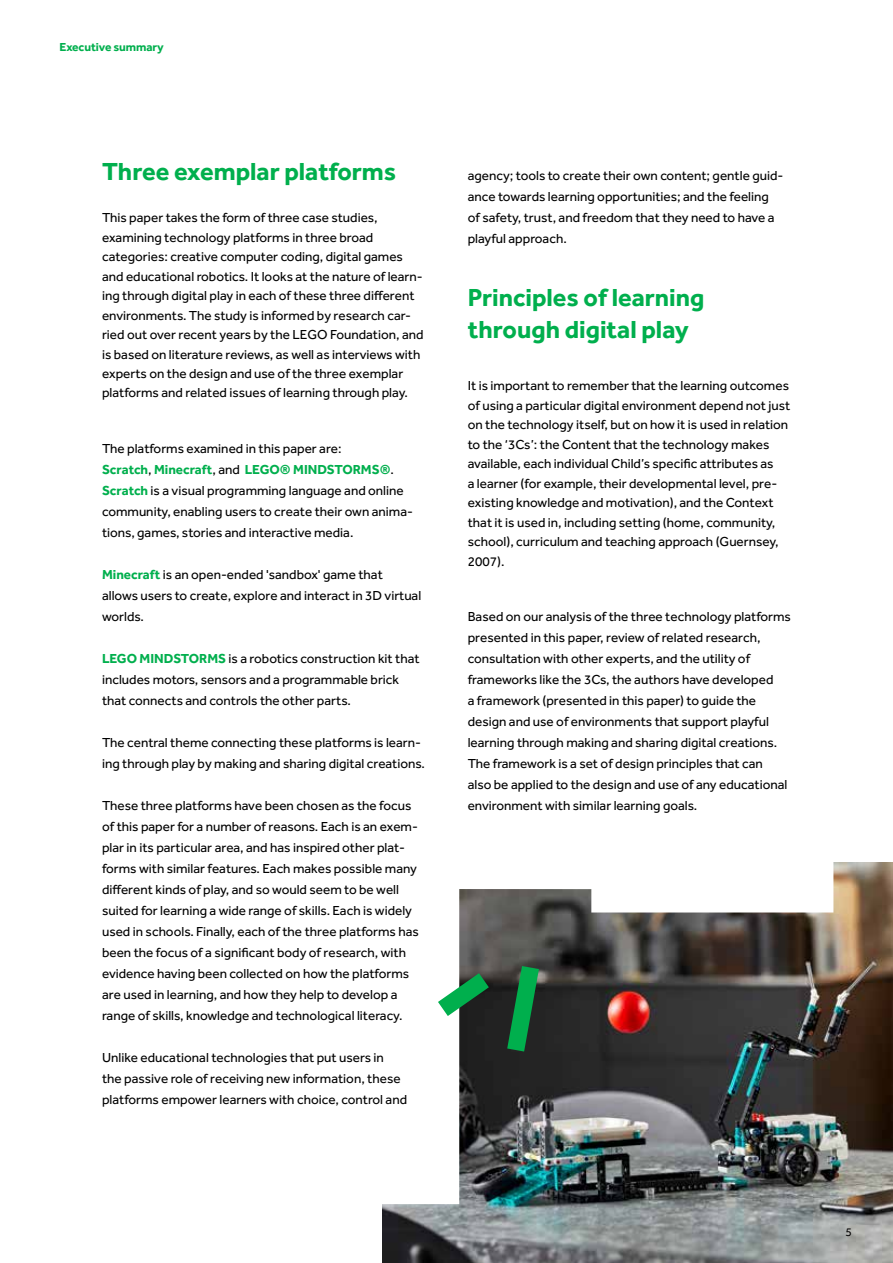
<style>
.page{position:relative;width:893px;height:1263px;background:#fff}
.page>*{position:absolute;margin:0;border:0;box-sizing:border-box;transform-origin:0 0}
.t1{font:700 25.5px/31.5px "Effra";color:#00af4d}
.t2{font:13.5px/21px "Effra";color:#000}
.t3{font:700 12px "Effra";letter-spacing:-.01em;color:#00af4d}
.t4{font:12px "Effra";color:#000}
.s1{font-weight:700;color:#00af4d}
</style>
<div class="page">
<img style="left:383px;top:1204px;width:510px;height:59px">
<img style="left:459px;top:862px;width:434px;height:342px">
<svg style="left:438px;top:947px;width:112px;height:123px"></svg>
<p class="t3" style="left:60px;top:40px;width:106px">Executive summary</p>
<h1 class="t1" style="left:102px;top:155px;width:296px">Three exemplar platforms</h1>
<p class="t2" style="left:102px;top:208px;width:323px;line-height:19.5px">This paper takes the form of three case studies, examining technology platforms in three broad categories: creative computer coding, digital games and educational robotics. It looks at the nature of learn&shy;ing through digital play in each of these three different environments. The study is informed by research car&shy;ried out over recent years by the LEGO Foundation, and is based on literature reviews, as well as interviews with experts on the design and use of the three exemplar platforms and related issues of learning through play.</p>
<p class="t2" style="left:102px;top:438px;width:312px">The platforms examined in this paper are:<br><span class="s1">Scratch</span>, <span class="s1">Minecraft</span>, and <span class="s1">LEGO® MINDSTORMS®</span>.<br><span class="s1">Scratch</span> is a visual programming language and online community, enabling users to create their own anima&shy;tions, games, stories and interactive media.</p>
<p class="t2" style="left:102px;top:564px;width:321px"><span class="s1">Minecraft</span> is an open-ended 'sandbox' game that allows users to create, explore and interact in 3D virtual worlds.</p>
<p class="t2" style="left:102px;top:648px;width:319px"><span class="s1">LEGO MINDSTORMS</span> is a robotics construction kit that includes motors, sensors and a programmable brick that connects and controls the other parts.</p>
<p class="t2" style="left:102px;top:732px;width:324px">The central theme connecting these platforms is learn&shy;ing through play by making and sharing digital creations.</p>
<p class="t2" style="left:102px;top:795px;width:318px">These three platforms have been chosen as the focus of this paper for a number of reasons. Each is an exem&shy;plar in its particular area, and has inspired other plat&shy;forms with similar features. Each makes possible many different kinds of play, and so would seem to be well suited for learning a wide range of skills. Each is widely used in schools. Finally, each of the three platforms has been the focus of a significant body of research, with evidence having been collected on how the platforms are used in learning, and how they help to develop a range of skills, knowledge and technological literacy.</p>
<p class="t2" style="left:102px;top:1047px;width:307px">Unlike educational technologies that put users in<br>the passive role of receiving new information, these platforms empower learners with choice, control and</p>
<p class="t2" style="left:468px;top:165px;width:317px">agency; tools to create their own content; gentle guid&shy;ance towards learning opportunities; and the feeling of safety, trust, and freedom that they need to have a playful approach.</p>
<h1 class="t1" style="left:468px;top:281px;width:238px">Principles of learning through digital play</h1>
<p class="t2" style="left:468px;top:376px;width:324px;line-height:19.5px">It is important to remember that the learning outcomes of using a particular digital environment depend not just on the technology itself, but on how it is used in relation to the ‘3Cs’: the Content that the technology makes available, each individual Child’s specific attributes as<br>a learner (for example, their developmental level, pre&shy;existing knowledge and motivation), and the Context that it is used in, including setting (home, community, school), curriculum and teaching approach (Guernsey, 2007).</p>
<p class="t2" style="left:468px;top:606px;width:325px">Based on our analysis of the three technology platforms presented in this paper, review of related research, consultation with other experts, and the utility of frameworks like the 3Cs, the authors have developed<br>a framework (presented in this paper) to guide the design and use of environments that support playful learning through making and sharing digital creations.<br>The framework is a set of design principles that can<br>also be applied to the design and use of any educational environment with similar learning goals.</p>
<p class="t4" style="left:845px;top:1225px;width:8px">5</p>
</div>
